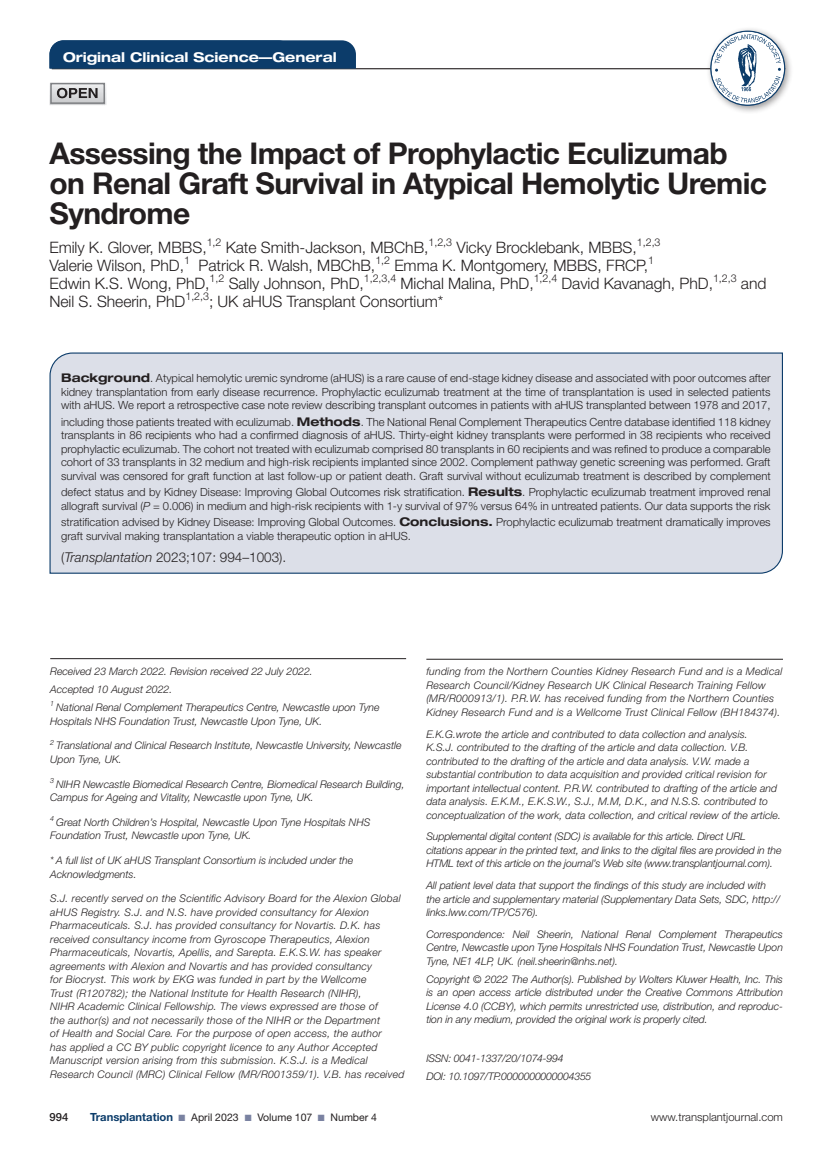
<style>
.page{position:relative;width:837px;height:1161px;background:#fff}
.page>*{position:absolute;margin:0;border:0;box-sizing:border-box;transform-origin:0 0}
.t1{font:700 30px/30px "Helvetica Neue LT Std";letter-spacing:-.02em;color:#231f20}
.t2{font:300 15.75px/18px "Helvetica Neue LT Std";letter-spacing:-.005em;color:#231f20}
.t3{font:300 13.5px "Helvetica Neue LT Std";color:#231f20}
.t4{font:700 expanded 13.5px "Helvetica Neue LT Std";color:#fff}
.t5{font:300 11.25px/13.5px "Helvetica Neue LT Std";color:#231f20;text-align:justify}
.t6{font:500 11.25px "Helvetica Neue LT Std";color:#231f20}
.t7{font:italic 300 10.5px/13.5px "Helvetica Neue LT Std";letter-spacing:.005em;color:#231f20}
.t8{font:italic 300 10.5px/18px "Helvetica Neue LT Std";letter-spacing:-.02em;color:#231f20}
.t9{font:10.5px "Helvetica Neue LT Std";color:#231f20}
.t10{font:italic 300 7.2px "Helvetica Neue LT Std";color:#231f20}
.s1{font-weight:700;font-stretch:expanded;font-size:12px}
.s2{font-style:italic}
.s3{font-weight:700;font-size:11.25px;color:#0c3c6a}
.s4{color:#7a82a1}
</style>
<div class="page">
<hr style="left:52px;top:68px;width:733px;height:1px;background:#231f20">
<hr style="left:50px;top:658px;width:356px;height:1px;background:#231f20">
<svg style="left:50px;top:40px;width:306px;height:29px;background:#103e6b"></svg>
<div style="left:49px;top:352px;width:734px;height:222px;background:#dcdfe8"></div>
<img style="left:50px;top:82px;width:57px;height:23px">
<div style="left:50px;top:83px;width:55px;height:21px;border:2px solid #808285"></div>
<svg style="left:57px;top:88px;width:41px;height:10px"></svg>
<hr style="left:426px;top:659px;width:357px;height:1px;background:#231f20">
<div style="left:706px;top:26px;width:88px;height:89px;background:#231f20;opacity:.45"></div>
<svg style="left:711px;top:31px;width:74px;height:74px"></svg>
<svg style="left:715px;top:34px;width:66px;height:69px"></svg>
<div style="left:710px;top:31px;width:75px;height:75px;border:1px solid #0c3c6a;border-radius:50%"></div>
<p class="t4" style="left:63px;top:49px;width:275px">Original Clinical Science—General</p>
<h1 class="t1" style="left:50px;top:138px;width:719px">Assessing the Impact of Prophylactic Eculizumab on Renal Graft Survival in Atypical Hemolytic Uremic<br>Syndrome</h1>
<p class="t2" style="left:49px;top:238px;width:718px">Emily K. Glover, MBBS,<sup>1,2</sup> Kate Smith-Jackson, MBChB,<sup>1,2,3</sup> Vicky Brocklebank, MBBS,<sup>1,2,3<br></sup>Valerie Wilson, PhD,<sup>1</sup> Patrick R. Walsh, MBChB,<sup>1,2</sup> Emma K. Montgomery, MBBS, FRCP,<sup>1<br></sup>Edwin K.S. Wong, PhD,<sup>1,2</sup> Sally Johnson, PhD,<sup>1,2,3,4</sup> Michal Malina, PhD,<sup>1,2,4</sup> David Kavanagh, PhD,<sup>1,2,3</sup> and Neil S. Sheerin, PhD<sup>1,2,3</sup>; UK aHUS Transplant Consortium*</p>
<p class="t5" style="left:61px;top:371px;width:711px"><span class="s1">Background</span>. Atypical hemolytic uremic syndrome (aHUS) is a rare cause of end-stage kidney disease and associated with poor outcomes after kidney transplantation from early disease recurrence. Prophylactic eculizumab treatment at the time of transplantation is used in selected patients with aHUS. We report a retrospective case note review describing transplant outcomes in patients with aHUS transplanted between 1978 and 2017,</p>
<p class="t5" style="left:61px;top:415px;width:711px">including those patients treated with eculizumab. <span class="s1">Methods</span>. The National Renal Complement Therapeutics Centre database identified 118 kidney transplants in 86 recipients who had a confirmed diagnosis of aHUS. Thirty-eight kidney transplants were performed in 38 recipients who received prophylactic eculizumab. The cohort not treated with eculizumab comprised 80 transplants in 60 recipients and was refined to produce a comparable cohort of 33 transplants in 32 medium and high-risk recipients implanted since 2002. Complement pathway genetic screening was performed. Graft survival was censored for graft function at last follow-up or patient death. Graft survival without eculizumab treatment is described by complement</p>
<p class="t5" style="left:61px;top:485px;width:711px">defect status and by Kidney Disease: Improving Global Outcomes risk stratification. <span class="s1">Results</span>. Prophylactic eculizumab treatment improved renal allograft survival (<span class="s2">P</span> = 0.006) in medium and high-risk recipients with 1-y survival of 97% versus 64% in untreated patients. Our data supports the risk</p>
<p class="t5" style="left:61px;top:515px;width:711px">stratification advised by Kidney Disease: Improving Global Outcomes. <span class="s1">Conclusions.</span> Prophylactic eculizumab treatment dramatically improves graft survival making transplantation a viable therapeutic option in aHUS.</p>
<p class="t3" style="left:61px;top:549px;width:227px">(<span class="s2">Transplantation</span> 2023;107: 994–1003).</p>
<p class="t7" style="left:50px;top:662px;width:331px;line-height:18px">Received 23 March 2022. Revision received 22 July 2022.<br>Accepted 10 August 2022.<br><sup>1</sup> National Renal Complement Therapeutics Centre, Newcastle upon Tyne</p>
<p class="t7" style="left:50px;top:714px;width:274px">Hospitals NHS Foundation Trust, Newcastle Upon Tyne, UK.</p>
<p class="t7" style="left:50px;top:739px;width:353px"><sup>2</sup> Translational and Clinical Research Institute, Newcastle University, Newcastle<br>Upon Tyne, UK.</p>
<p class="t10" style="left:50px;top:776px;width:5px">3</p>
<p class="t7" style="left:50px;top:777px;width:356px;text-indent:6px">NIHR Newcastle Biomedical Research Centre, Biomedical Research Building,<br>Campus for Ageing and Vitality, Newcastle upon Tyne, UK.</p>
<p class="t10" style="left:50px;top:814px;width:5px">4</p>
<p class="t7" style="left:50px;top:815px;width:322px;text-indent:6px">Great North Children’s Hospital, Newcastle Upon Tyne Hospitals NHS<br>Foundation Trust, Newcastle upon Tyne, UK.</p>
<p class="t7" style="left:50px;top:854px;width:304px">* A full list of UK aHUS Transplant Consortium is included under the<br>Acknowledgments.</p>
<p class="t7" style="left:50px;top:892px;width:356px">S.J. recently served on the Scientific Advisory Board for the Alexion Global aHUS Registry. S.J. and N.S. have provided consultancy for Alexion Pharmaceuticals. S.J. has provided consultancy for Novartis. D.K. has received consultancy income from Gyroscope Therapeutics, Alexion Pharmaceuticals, Novartis, Apellis, and Sarepta. E.K.S.W. has speaker agreements with Alexion and Novartis and has provided consultancy<br>for Biocryst. This work by EKG was funded in part by the Wellcome<br>Trust (R120782); the National Institute for Health Research (NIHR),<br>NIHR Academic Clinical Fellowship. The views expressed are those of<br>the author(s) and not necessarily those of the NIHR or the Department<br>of Health and Social Care. For the purpose of open access, the author<br>has applied a CC BY public copyright licence to any Author Accepted Manuscript version arising from this submission. K.S.J. is a Medical Research Council (MRC) Clinical Fellow (MR/R001359/1). V.B. has received</p>
<p class="t7" style="left:426px;top:665px;width:358px">funding from the Northern Counties Kidney Research Fund and is a Medical Research Council/Kidney Research UK Clinical Research Training Fellow (MR/R000913/1). P.R.W. has received funding from the Northern Counties Kidney Research Fund and is a Wellcome Trust Clinical Fellow (BH184374).</p>
<p class="t7" style="left:426px;top:727px;width:356px">E.K.G.wrote the article and contributed to data collection and analysis.<br>K.S.J. contributed to the drafting of the article and data collection. V.B. contributed to the drafting of the article and data analysis. V.W. made a substantial contribution to data acquisition and provided critical revision for important intellectual content. P.R.W. contributed to drafting of the article and data analysis. E.K.M., E.K.S.W., S.J., M.M, D.K., and N.S.S. contributed to conceptualization of the work, data collection, and critical review of the article.</p>
<p class="t7" style="left:426px;top:830px;width:357px">Supplemental digital content (SDC) is available for this article. Direct URL citations appear in the printed text, and links to the digital files are provided in the<br>HTML text of this article on the journal’s Web site (www.transplantjournal.com).</p>
<p class="t7" style="left:426px;top:879px;width:355px">All patient level data that support the findings of this study are included with the article and supplementary material (Supplementary Data Sets, SDC, http:// links.lww.com/TP/C576).</p>
<p class="t7" style="left:426px;top:927px;width:358px;text-align:justify">Correspondence: Neil Sheerin, National Renal Complement Therapeutics Centre, Newcastle upon Tyne Hospitals NHS Foundation Trust, Newcastle Upon Tyne, NE1 4LP, UK. (neil.sheerin@nhs.net).</p>
<p class="t7" style="left:426px;top:972px;width:358px;text-align:justify">Copyright © 2022 The Author(s). Published by Wolters Kluwer Health, Inc. This is an open access article distributed under the Creative Commons Attribution License 4.0 (CCBY), which permits unrestricted use, distribution, and reproduc&shy;tion in any medium, provided the original work is properly cited.</p>
<p class="t8" style="left:426px;top:1049px;width:167px">ISSN: 0041-1337/20/1074-994<br>DOI: 10.1097/TP.0000000000004355</p>
<p class="t6" style="left:50px;top:1110px;width:20px">994</p>
<p class="t9" style="left:90px;top:1111px;width:289px"><span class="s3">Transplantation</span> <span class="s4">■</span> April 2023 <span class="s4">■</span> Volume 107 <span class="s4">■</span> Number 4</p>
<p class="t5" style="left:651px;top:1110px;width:134px">www.transplantjournal.com</p>
</div>
